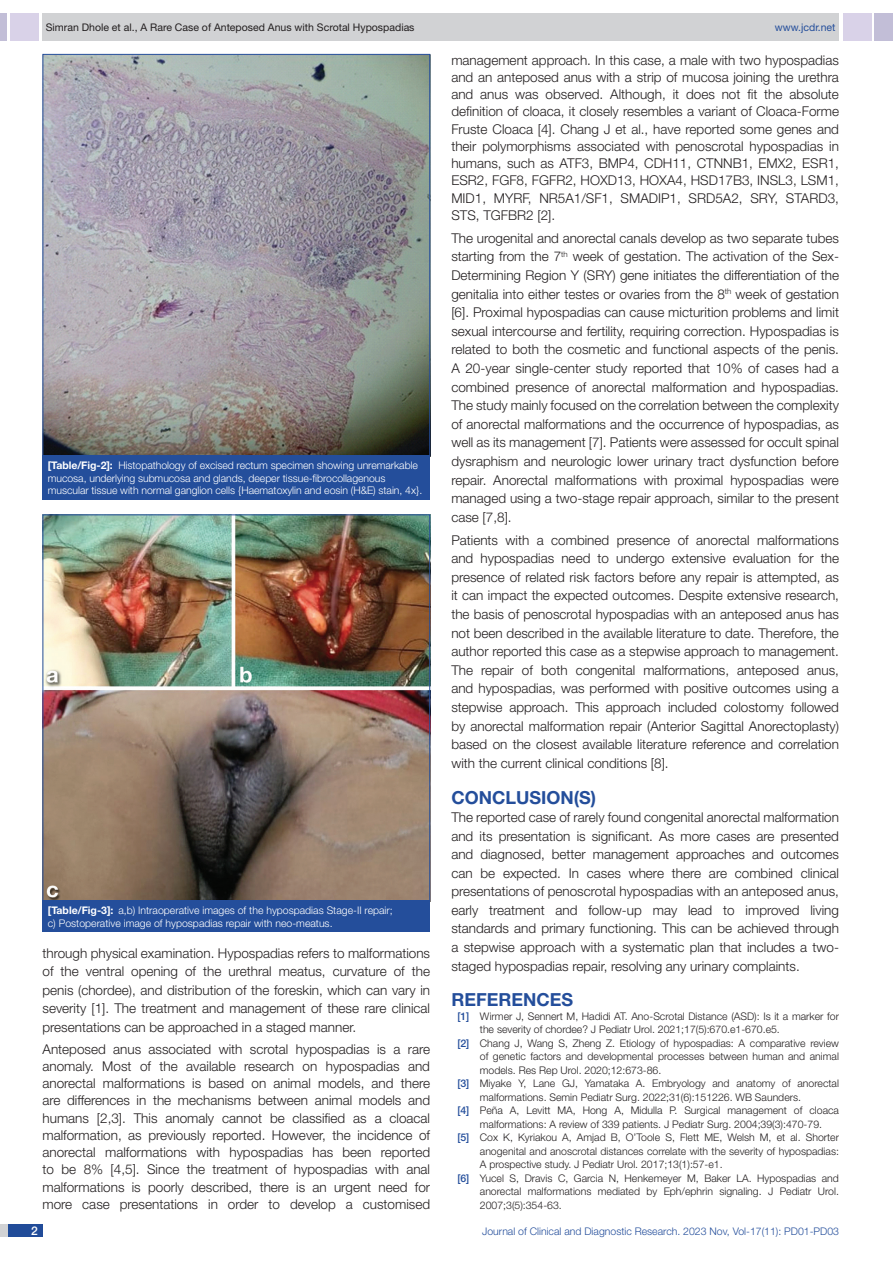
<style>
.page{position:relative;width:893px;height:1263px;background:#fff}
.page>*{position:absolute;margin:0;border:0;box-sizing:border-box;transform-origin:0 0}
.Heading{font:700 18px "Helvetica Neue";color:#244e9b}
.Body_text{font:300 13.5px/18.6px "Helvetica Neue";color:#231f20;text-align:justify}
.t1{font:500 12px "Helvetica Neue";color:#fff}
.t2{font:300 10.5px "Helvetica Neue";color:#231f20}
.TABLE_FIG{font:300 10.5px/12.6px "Helvetica Neue";letter-spacing:-.005em;color:#fff}
.t3{font:300 10.5px "Helvetica Neue";color:#244e9b}
.t4{font:10.5px "Helvetica Neue";color:#231f20}
.t5{font:10.5px "Helvetica Neue";color:#244e9b}
.s1{font-weight:700}
.s2{font-weight:500;color:#244e9b}
</style>
<div class="page">
<div style="left:0;top:13px;width:7px;height:28px;background:#c2bed7"></div>
<div style="left:10px;top:13px;width:29px;height:28px;background:#d9d2e8"></div>
<div style="left:43px;top:13px;width:796px;height:28px;background:#d1d2d4"></div>
<div style="left:875px;top:13px;width:18px;height:28px;background:#c2bed7"></div>
<div style="left:843px;top:13px;width:29px;height:28px;background:#d9d2e8"></div>
<div style="left:0;top:1224px;width:43px;height:13px;background:#d1d2d4"></div>
<div style="left:8px;top:1224px;width:35px;height:13px;background:#214c99"></div>
<img style="left:45px;top:56px;width:383px;height:398px">
<div style="left:43px;top:455px;width:387px;height:44px;background:#244e9b"></div>
<img style="left:45px;top:516px;width:383px;height:383px">
<div style="left:43px;top:900px;width:387px;height:32px;background:#244e9b"></div>
<p class="t4" style="left:46px;top:21px;width:370px">Simran Dhole et al., A Rare Case of Anteposed Anus with Scrotal Hypospadias</p>
<p class="t5" style="left:775px;top:21px;width:62px">www.jcdr.net</p>
<p class="TABLE_FIG" style="left:48px;top:459px;width:376px"><span class="s1">[Table/Fig-2]:</span> Histopathology of excised rectum specimen showing unremarkable mucosa, underlying submucosa and glands, deeper tissue-fibrocollagenous muscular tissue with normal ganglion cells {Haematoxylin and eosin (H&amp;E) stain, 4x}.</p>
<p class="TABLE_FIG" style="left:48px;top:904px;width:346px"><span class="s1">[Table/Fig-3]:</span> a,b) Intraoperative images of the hypospadias Stage-II repair; c) Postoperative image of hypospadias repair with neo-meatus.</p>
<p class="Body_text" style="left:43px;top:943px;width:389px">through physical examination. Hypospadias refers to malformations of the ventral opening of the urethral meatus, curvature of the penis (chordee), and distribution of the foreskin, which can vary in severity [1]. The treatment and management of these rare clinical presentations can be approached in a staged manner.</p>
<p class="Body_text" style="left:43px;top:1040px;width:389px;line-height:17.2px">Anteposed anus associated with scrotal hypospadias is a rare anomaly. Most of the available research on hypospadias and anorectal malformations is based on animal models, and there are differences in the mechanisms between animal models and humans [2,3]. This anomaly cannot be classified as a cloacal malformation, as previously reported. However, the incidence of anorectal malformations with hypospadias has been reported to be 8% [4,5]. Since the treatment of hypospadias with anal malformations is poorly described, there is an urgent need for more case presentations in order to develop a customised</p>
<p class="Body_text" style="left:451px;top:51px;width:389px;line-height:17.2px">management approach. In this case, a male with two hypospadias and an anteposed anus with a strip of mucosa joining the urethra and anus was observed. Although, it does not fit the absolute definition of cloaca, it closely resembles a variant of Cloaca-Forme Fruste Cloaca [4]. Chang J et al., have reported some genes and their polymorphisms associated with penoscrotal hypospadias in humans, such as ATF3, BMP4, CDH11, CTNNB1, EMX2, ESR1, ESR2, FGF8, FGFR2, HOXD13, HOXA4, HSD17B3, INSL3, LSM1, MID1, MYRF, NR5A1/SF1, SMADIP1, SRD5A2, SRY, STARD3, STS, TGFBR2 [2].</p>
<p class="Body_text" style="left:451px;top:228px;width:389px">The urogenital and anorectal canals develop as two separate tubes starting from the 7<sup>th</sup> week of gestation. The activation of the Sex-Determining Region Y (SRY) gene initiates the differentiation of the genitalia into either testes or ovaries from the 8<sup>th</sup> week of gestation [6]. Proximal hypospadias can cause micturition problems and limit sexual intercourse and fertility, requiring correction. Hypospadias is related to both the cosmetic and functional aspects of the penis.<br>A 20-year single-center study reported that 10% of cases had a combined presence of anorectal malformation and hypospadias.<br>The study mainly focused on the correlation between the complexity of anorectal malformations and the occurrence of hypospadias, as well as its management [7]. Patients were assessed for occult spinal dysraphism and neurologic lower urinary tract dysfunction before repair. Anorectal malformations with proximal hypospadias were managed using a two-stage repair approach, similar to the present case [7,8].</p>
<p class="Body_text" style="left:451px;top:530px;width:389px">Patients with a combined presence of anorectal malformations and hypospadias need to undergo extensive evaluation for the presence of related risk factors before any repair is attempted, as it can impact the expected outcomes. Despite extensive research, the basis of penoscrotal hypospadias with an anteposed anus has not been described in the available literature to date. Therefore, the author reported this case as a stepwise approach to management.<br>The repair of both congenital malformations, anteposed anus, and hypospadias, was performed with positive outcomes using a stepwise approach. This approach included colostomy followed by anorectal malformation repair (Anterior Sagittal Anorectoplasty) based on the closest available literature reference and correlation with the current clinical conditions [8].</p>
<p class="Heading" style="left:451px;top:786px;width:146px">CONCLUSION(S)</p>
<p class="Body_text" style="left:451px;top:808px;width:389px">The reported case of rarely found congenital anorectal malformation and its presentation is significant. As more cases are presented and diagnosed, better management approaches and outcomes can be expected. In cases where there are combined clinical presentations of penoscrotal hypospadias with an anteposed anus, early treatment and follow-up may lead to improved living standards and primary functioning. This can be achieved through a stepwise approach with a systematic plan that includes a two&shy;staged hypospadias repair, resolving any urinary complaints.</p>
<p class="Heading" style="left:451px;top:989px;width:123px">REFERENCES</p>
<p class="t2" style="left:457px;top:1010px;width:383px"><span class="s2">[1]</span> Wirmer J, Sennert M, Hadidi AT. Ano-Scrotal Distance (ASD): Is it a marker for</p>
<p class="t2" style="left:480px;top:1023px;width:301px">the severity of chordee? J Pediatr Urol. 2021;17(5):670.e1-670.e5.</p>
<p class="t2" style="left:457px;top:1037px;width:383px"><span class="s2">[2]</span> Chang J, Wang S, Zheng Z. Etiology of hypospadias: A comparative review</p>
<p class="t2" style="left:480px;top:1050px;width:361px">of genetic factors and developmental processes between human and animal</p>
<p class="t2" style="left:480px;top:1064px;width:183px">models. Res Rep Urol. 2020;12:673-86.</p>
<p class="t2" style="left:457px;top:1077px;width:383px"><span class="s2">[3]</span> Miyake Y, Lane GJ, Yamataka A. Embryology and anatomy of anorectal</p>
<p class="t2" style="left:480px;top:1091px;width:323px">malformations. Semin Pediatr Surg. 2022;31(6):151226. WB Saunders.</p>
<p class="t2" style="left:457px;top:1104px;width:383px"><span class="s2">[4]</span> Peña A, Levitt MA, Hong A, Midulla P. Surgical management of cloaca</p>
<p class="t2" style="left:480px;top:1118px;width:344px">malformations: A review of 339 patients. J Pediatr Surg. 2004;39(3):470-79.</p>
<p class="t2" style="left:457px;top:1131px;width:383px"><span class="s2">[5]</span> Cox K, Kyriakou A, Amjad B, O’Toole S, Flett ME, Welsh M, et al. Shorter</p>
<p class="t2" style="left:480px;top:1145px;width:361px">anogenital and anoscrotal distances correlate with the severity of hypospadias:</p>
<p class="t2" style="left:480px;top:1158px;width:244px">A prospective study. J Pediatr Urol. 2017;13(1):57-e1.</p>
<p class="t2" style="left:457px;top:1172px;width:383px"><span class="s2">[6]</span> Yucel S, Dravis C, Garcia N, Henkemeyer M, Baker LA. Hypospadias and</p>
<p class="t2" style="left:480px;top:1185px;width:361px">anorectal malformations mediated by Eph/ephrin signaling. J Pediatr Urol.</p>
<p class="t2" style="left:480px;top:1199px;width:83px">2007;3(5):354-63.</p>
<p class="t1" style="left:31px;top:1223px;width:8px">2</p>
<p class="t3" style="left:482px;top:1225px;width:358px">Journal of Clinical and Diagnostic Research. 2023 Nov, Vol-17(11): PD01-PD03</p>
</div>
